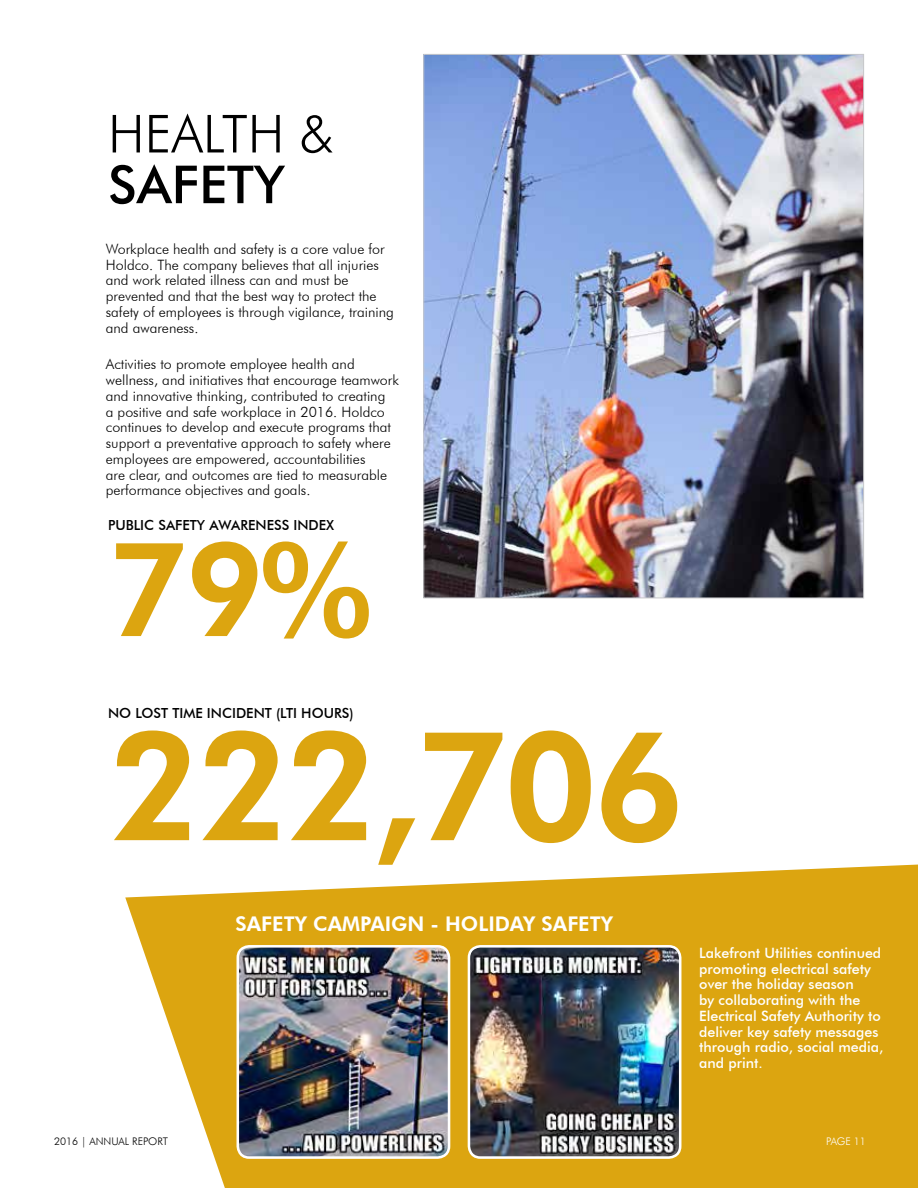
<style>
.page{position:relative;width:918px;height:1188px;background:#fff}
.page>*{position:absolute;margin:0;border:0;box-sizing:border-box;transform-origin:0 0}
.t1{font:800 151.8px "Futura BT";letter-spacing:-.03em;color:#dca510}
.t2{font:800 130.95px "Futura BT";color:#dca510}
.t3{font:300 52.5px "Futura BT";color:#000}
.t4{font:500 52.5px "Futura BT";color:#000}
.t5{font:800 20.25px "Futura BT";color:#fff}
.t6{font:300 14.25px/15.8px "Futura BT";color:#000}
.t7{font:500 14.25px/15.8px "Futura BT";color:#fff}
.t8{font:500 13.95px "Futura BT";color:#000}
.t9{font:300 10.5px "Futura BT";color:#000}
.t10{font:300 10.5px "Futura BT";letter-spacing:-.01em;color:#fff}
</style>
<div class="page">
<img style="left:425px;top:56px;width:437px;height:540px">
<svg style="left:125px;top:865px;width:793px;height:323px;fill:#dca510"></svg>
<img style="left:238px;top:946px;width:211px;height:212px">
<div style="left:237px;top:945px;width:213px;height:214px;border:3px solid #fff;border-radius:11px"></div>
<img style="left:469px;top:946px;width:211px;height:212px">
<div style="left:468px;top:945px;width:213px;height:214px;border:3px solid #fff;border-radius:11px"></div>
<h3 class="t3" style="left:108px;top:102px;width:227px">HEALTH &amp;</h3>
<h3 class="t4" style="left:108px;top:153px;width:178px">SAFETY</h3>
<p class="t6" style="left:106px;top:241px;width:290px">Workplace health and safety is a core value for Holdco. The company believes that all injuries and work related illness can and must be prevented and that the best way to protect the safety of employees is through vigilance, training and awareness.</p>
<p class="t6" style="left:106px;top:356px;width:295px">Activities to promote employee health and wellness, and initiatives that encourage teamwork and innovative thinking, contributed to creating<br>a positive and safe workplace in 2016. Holdco continues to develop and execute programs that support a preventative approach to safety where employees are empowered, accountabilities<br>are clear, and outcomes are tied to measurable performance objectives and goals.</p>
<p class="t8" style="left:108px;top:517px;width:228px">PUBLIC SAFETY AWARENESS INDEX</p>
<h2 class="t2" style="left:108px;top:510px;width:265px">79%</h2>
<p class="t8" style="left:108px;top:705px;width:247px">NO LOST TIME INCIDENT (LTI HOURS)</p>
<h1 class="t1" style="left:108px;top:694px;width:579px">222,706</h1>
<h3 class="t5" style="left:235px;top:912px;width:379px">SAFETY CAMPAIGN - HOLIDAY SAFETY</h3>
<p class="t7" style="left:699px;top:945px;width:186px">Lakefront Utilities continued promoting electrical safety over the holiday season<br>by collaborating with the<br>Electrical Safety Authority to deliver key safety messages through radio, social media, and print.</p>
<p class="t9" style="left:54px;top:1135px;width:116px">2016 | ANNUAL REPORT</p>
<p class="t10" style="left:826px;top:1135px;width:41px">PAGE 11</p>
</div>
